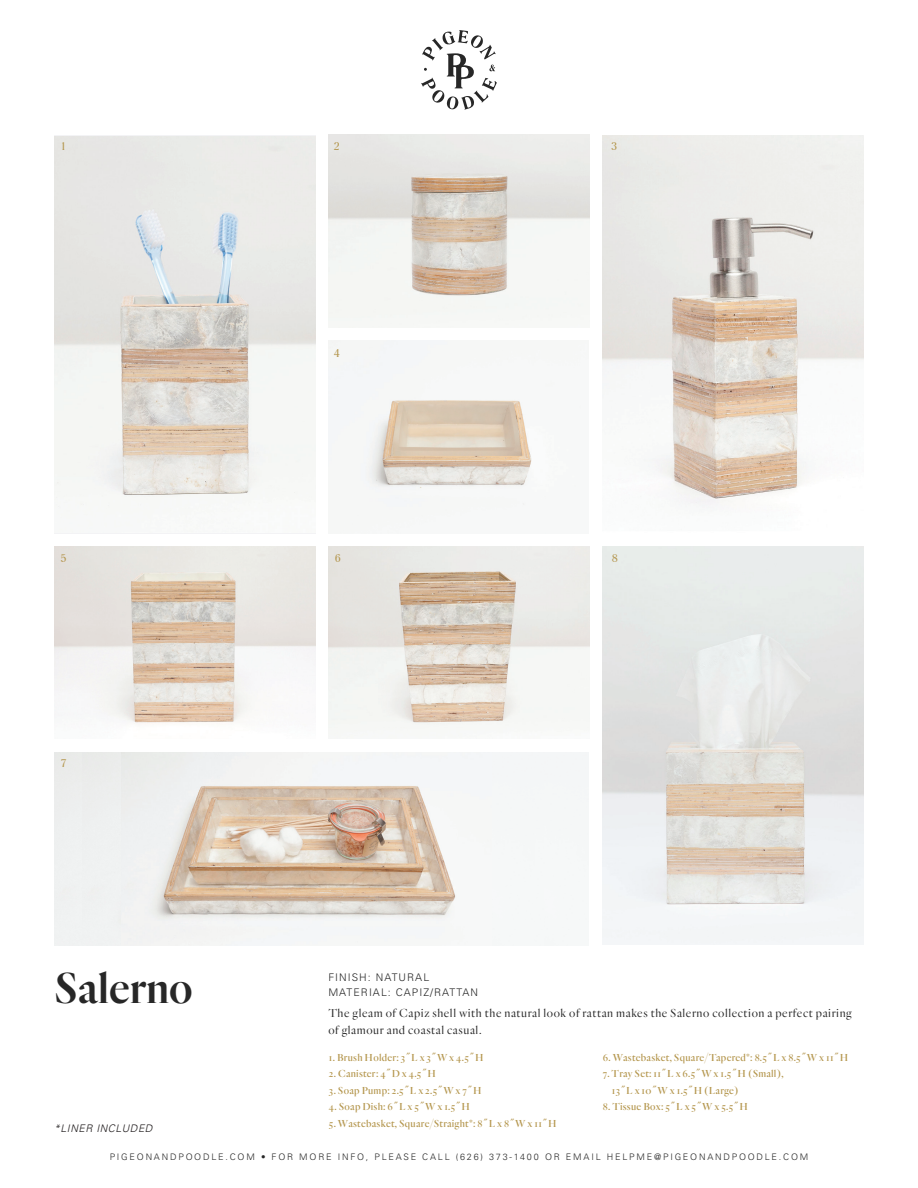
<style>
.page{position:relative;width:918px;height:1188px;background:#fff}
.page>*{position:absolute;margin:0;border:0;box-sizing:border-box;transform-origin:0 0}
.t1{font:600 45px "Quarto";color:#272727}
.t2{font:300 12px/16.5px "Quarto";letter-spacing:.05em;color:#272727}
.t3{font:11.25px "Romana BT";color:#b4964d}
.t4{font:500 10.5px/16.5px "Quarto";letter-spacing:.025em;color:#b4964d}
.t5{font:300 10.5px/15px "Univers LT Std";letter-spacing:.1em;color:#272727}
.t6{font:italic 300 10.5px "Univers LT";letter-spacing:.05em;color:#231f20}
.t7{font:300 9px "Univers LT Std";letter-spacing:.2em;color:#272727}
.s1{font-size:11.25px}
</style>
<div class="page">
<svg style="left:421px;top:30px;width:76px;height:80px"></svg>
<img style="left:121px;top:752px;width:398px;height:194px">
<img style="left:54px;top:137px;width:261px;height:370px">
<img style="left:328px;top:547px;width:262px;height:189px">
<img style="left:603px;top:135px;width:261px;height:373px">
<img style="left:603px;top:547px;width:261px;height:398px">
<img style="left:55px;top:547px;width:260px;height:177px">
<img style="left:328px;top:341px;width:204px;height:166px">
<img style="left:329px;top:135px;width:260px;height:192px">
<div style="left:544px;top:752px;width:45px;height:194px;background:#f5f7f7"></div>
<div style="left:83px;top:752px;width:38px;height:194px;background:#eff1f1"></div>
<p class="t3" style="left:61px;top:139px;width:8px">1</p>
<p class="t3" style="left:334px;top:139px;width:8px">2</p>
<p class="t3" style="left:611px;top:139px;width:8px">3</p>
<p class="t3" style="left:334px;top:346px;width:8px">4</p>
<p class="t3" style="left:61px;top:551px;width:8px">5</p>
<p class="t3" style="left:335px;top:551px;width:8px">6</p>
<p class="t3" style="left:61px;top:756px;width:8px">7</p>
<p class="t3" style="left:612px;top:551px;width:8px">8</p>
<h1 class="t1" style="left:54px;top:958px;width:140px">Salerno</h1>
<p class="t6" style="left:54px;top:1122px;width:100px">*LINER INCLUDED</p>
<p class="t5" style="left:328px;top:970px;width:151px">FINISH: NATURAL<br>MATERIAL: CAPIZ/RATTAN</p>
<p class="t2" style="left:328px;top:1005px;width:525px">The gleam of Capiz shell with the natural look of rattan makes the Salerno collection a perfect pairing of glamour and coastal casual.</p>
<p class="t4" style="left:329px;top:1049px;width:156px">1. Brush Holder: 3<span class="s1">˝</span>L x 3<span class="s1">˝</span>W x 4.5<span class="s1">˝</span>H</p>
<p class="t4" style="left:329px;top:1066px;width:109px">2. Canister: 4<span class="s1">˝</span>D x 4.5<span class="s1">˝</span>H</p>
<p class="t4" style="left:329px;top:1082px;width:154px">3. Soap Pump: 2.5<span class="s1">˝</span>L x 2.5<span class="s1">˝</span>W x 7<span class="s1">˝</span>H</p>
<p class="t4" style="left:329px;top:1099px;width:142px">4. Soap Dish: 6<span class="s1">˝</span>L x 5<span class="s1">˝</span>W x 1.5<span class="s1">˝</span>H</p>
<p class="t4" style="left:329px;top:1115px;width:229px">5. Wastebasket, Square/Straight*: 8<span class="s1">˝</span>L x 8<span class="s1">˝</span>W x 11<span class="s1">˝</span>H</p>
<p class="t4" style="left:603px;top:1049px;width:247px">6. Wastebasket, Square/Tapered*: 8.5<span class="s1">˝</span>L x 8.5<span class="s1">˝</span>W x 11<span class="s1">˝</span>H</p>
<p class="t4" style="left:612px;top:1066px;width:173px;text-indent:-9px">7. Tray Set: 11<span class="s1">˝</span>L x 6.5<span class="s1">˝</span>W x 1.5<span class="s1">˝</span>H (Small),<br>13<span class="s1">˝</span>L x 10<span class="s1">˝</span>W x 1.5<span class="s1">˝</span>H (Large)</p>
<p class="t4" style="left:603px;top:1099px;width:146px">8. Tissue Box: 5<span class="s1">˝</span>L x 5<span class="s1">˝</span>W x 5.5<span class="s1">˝</span>H</p>
<p class="t7" style="left:110px;top:1151px;width:700px">PIGEONANDPOODLE.COM • FOR MORE INFO, PLEASE CALL (626) 373-1400 OR EMAIL HELPME@PIGEONANDPOODLE.COM</p>
</div>
